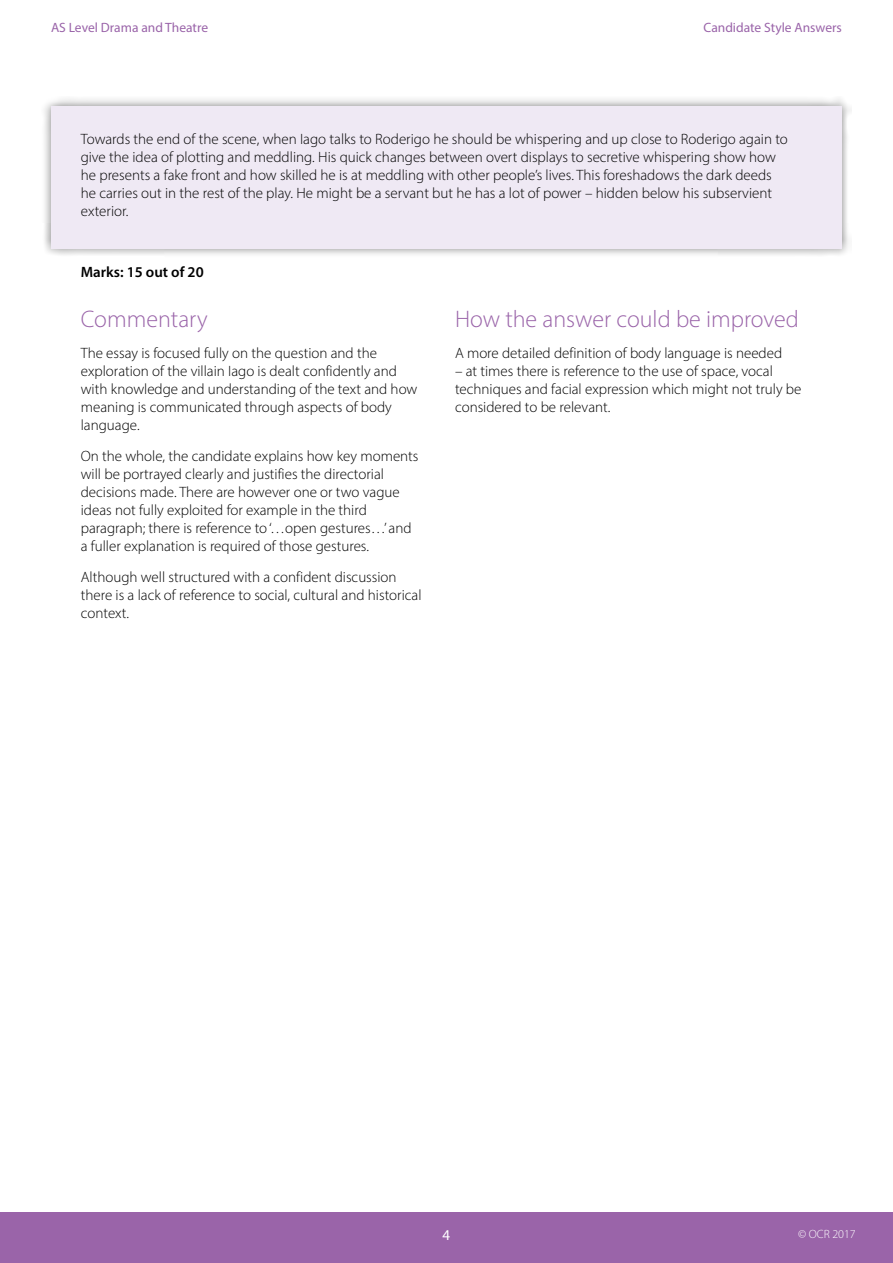
<style>
.page{position:relative;width:893px;height:1263px;background:#fff}
.page>*{position:absolute;margin:0;border:0;box-sizing:border-box;transform-origin:0 0}
.Body{font:300 24px "Myriad Pro";color:#9a64a9}
.Body-2{font:300 15px/18px "Myriad Pro";color:#000}
.Body-3{font:600 15px "Myriad Pro";color:#000}
.t1{font:15px "Myriad Pro";color:#fff}
.t2{font:13.5px "Myriad Pro";color:#9a64a9}
.t3{font:300 12px "Myriad Pro";color:#fff}
</style>
<div class="page">
<div style="left:0;top:1212px;width:893px;height:51px;background:#9a64a9"></div>
<div style="left:41px;top:97px;width:811px;height:162px;background:#000;opacity:.5"></div>
<div style="left:51px;top:106px;width:791px;height:143px;background:#efe9f4"></div>
<p class="t2" style="left:51px;top:19px;width:159px">AS Level Drama and Theatre</p>
<p class="t2" style="left:703px;top:19px;width:140px">Candidate Style Answers</p>
<h3 class="Body-2" style="left:81px;top:130px;width:709px">Towards the end of the scene, when Iago talks to Roderigo he should be whispering and up close to Roderigo again to give the idea of plotting and meddling. His quick changes between overt displays to secretive whispering show how he presents a fake front and how skilled he is at meddling with other people’s lives. This foreshadows the dark deeds he carries out in the rest of the play. He might be a servant but he has a lot of power – hidden below his subservient exterior.</h3>
<h3 class="Body-3" style="left:81px;top:263px;width:124px">Marks: 15 out of 20</h3>
<h3 class="Body" style="left:81px;top:305px;width:128px">Commentary</h3>
<h3 class="Body-2" style="left:81px;top:344px;width:338px">The essay is focused fully on the question and the exploration of the villain Iago is dealt confidently and with knowledge and understanding of the text and how meaning is communicated through aspects of body language.</h3>
<h3 class="Body-2" style="left:81px;top:447px;width:339px">On the whole, the candidate explains how key moments will be portrayed clearly and justifies the directorial decisions made. There are however one or two vague ideas not fully exploited for example in the third paragraph; there is reference to ‘…open gestures…’ and a fuller explanation is required of those gestures.</h3>
<h3 class="Body-2" style="left:81px;top:567px;width:342px">Although well structured with a confident discussion there is a lack of reference to social, cultural and historical context.</h3>
<h3 class="Body" style="left:455px;top:305px;width:345px">How the answer could be improved</h3>
<h3 class="Body-2" style="left:455px;top:344px;width:329px">A more detailed definition of body language is needed</h3>
<h3 class="Body-2" style="left:455px;top:362px;width:348px">– at times there is reference to the use of space, vocal techniques and facial expression which might not truly be considered to be relevant.</h3>
<p class="t1" style="left:443px;top:1226px;width:9px">4</p>
<p class="t3" style="left:798px;top:1227px;width:59px">© OCR 2017</p>
</div>
